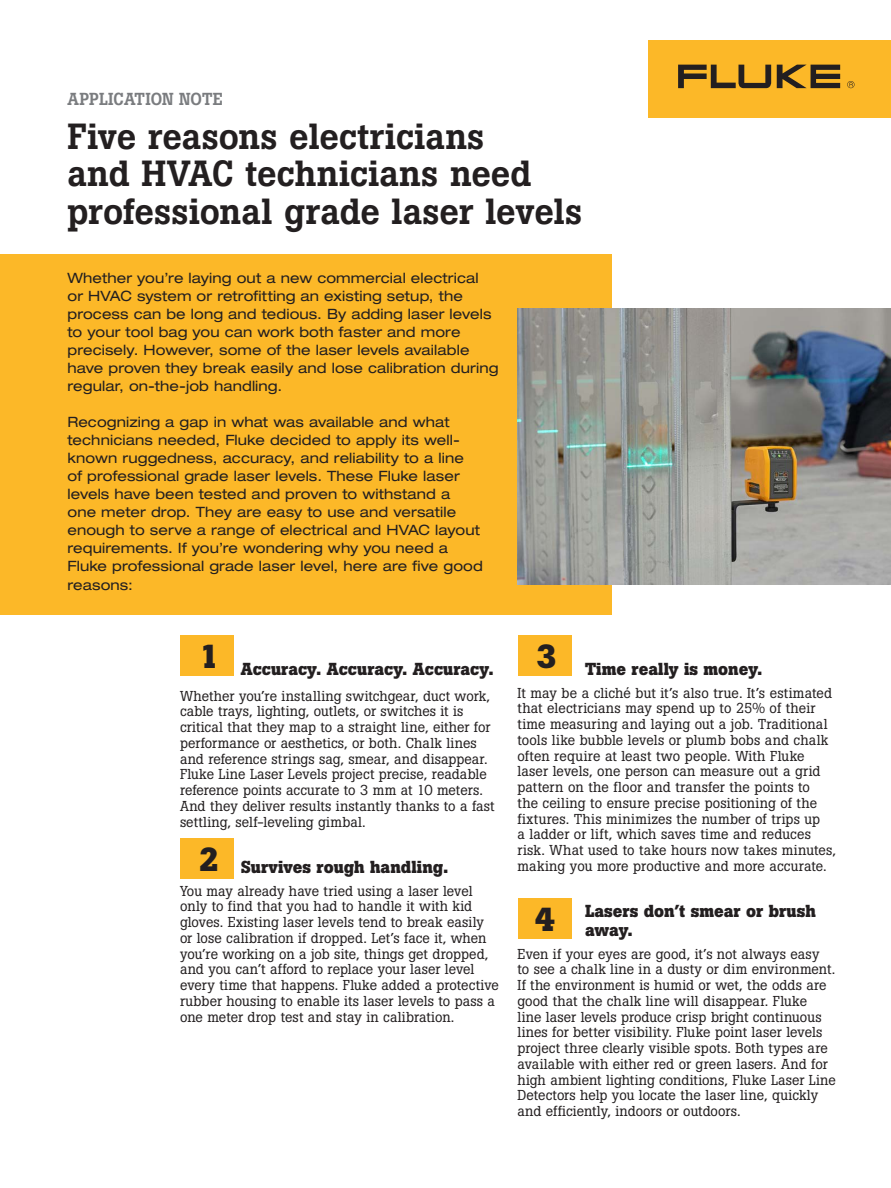
<style>
.page{position:relative;width:891px;height:1188px;background:#fff}
.page>*{position:absolute;margin:0;border:0;box-sizing:border-box;transform-origin:0 0}
.Headline{font:500 36px/37.5px "Boton Pro";color:#231f20}
.Number{font:700 33px "Boton Pro";color:#231f20}
.Subhead_1{font:700 17.25px/18.8px "Boton Pro";letter-spacing:.005em;color:#231f20}
.Document_title{font:500 17.25px "Boton Pro";letter-spacing:.005em;color:#7a7c7f}
.Body{font:14.25px/15.8px "Boton Pro";letter-spacing:.005em;color:#231f20}
.Intro_body{font:expanded 14.25px/18.1px "Helvetica Neue LT Pro";letter-spacing:.005em;color:#231f20}
</style>
<div class="page">
<div style="left:0;top:254px;width:612px;height:360px;background:#fcb828"></div>
<div style="left:648px;top:40px;width:243px;height:78px;background:#fcb828"></div>
<svg style="left:777px;top:65px;width:63px;height:23px"></svg>
<svg style="left:678px;top:65px;width:93px;height:23px"></svg>
<svg style="left:847px;top:81px;width:8px;height:7px"></svg>
<div style="left:180px;top:635px;width:54px;height:41px;background:#fcb828"></div>
<div style="left:180px;top:839px;width:54px;height:40px;background:#fcb828"></div>
<img style="left:518px;top:309px;width:373px;height:276px">
<div style="left:518px;top:635px;width:54px;height:41px;background:#fcb828"></div>
<div style="left:518px;top:899px;width:54px;height:40px;background:#fcb828"></div>
<p class="Document_title" style="left:68px;top:88px;width:157px">APPLICATION NOTE</p>
<p class="Headline" style="left:68px;top:117px;width:516px">Five reasons electricians<br>and HVAC technicians need professional grade laser levels</p>
<p class="Intro_body" style="left:68px;top:269px;width:432px">Whether you’re laying out a new commercial electrical<br>or HVAC system or retrofitting an existing setup, the process can be long and tedious. By adding laser levels to your tool bag you can work both faster and more precisely. However, some of the laser levels available have proven they break easily and lose calibration during regular, on-the-job handling.</p>
<p class="Intro_body" style="left:68px;top:413px;width:417px">Recognizing a gap in what was available and what technicians needed, Fluke decided to apply its well&shy;known ruggedness, accuracy, and reliability to a line<br>of professional grade laser levels. These Fluke laser levels have been tested and proven to withstand a<br>one meter drop. They are easy to use and versatile enough to serve a range of electrical and HVAC layout requirements. If you’re wondering why you need a Fluke professional grade laser level, here are five good reasons:</p>
<p class="Number" style="left:199px;top:635px;width:22px">1</p>
<p class="Subhead_1" style="left:241px;top:660px;width:255px">Accuracy. Accuracy. Accuracy.</p>
<p class="Body" style="left:180px;top:688px;width:316px">Whether you’re installing switchgear, duct work, cable trays, lighting, outlets, or switches it is critical that they map to a straight line, either for performance or aesthetics, or both. Chalk lines and reference strings sag, smear, and disappear.<br>Fluke Line Laser Levels project precise, readable reference points accurate to 3 mm at 10 meters.<br>And they deliver results instantly thanks to a fast settling, self-leveling gimbal.</p>
<p class="Subhead_1" style="left:241px;top:858px;width:209px">Survives rough handling.</p>
<p class="Body" style="left:180px;top:883px;width:320px">You may already have tried using a laser level only to find that you had to handle it with kid gloves. Existing laser levels tend to break easily or lose calibration if dropped. Let’s face it, when you’re working on a job site, things get dropped, and you can’t afford to replace your laser level every time that happens. Fluke added a protective rubber housing to enable its laser levels to pass a one meter drop test and stay in calibration.</p>
<p class="Number" style="left:199px;top:838px;width:22px">2</p>
<p class="Number" style="left:536px;top:635px;width:22px">3</p>
<p class="Subhead_1" style="left:585px;top:660px;width:179px">Time really is money.</p>
<p class="Body" style="left:518px;top:685px;width:320px">It may be a cliché but it’s also true. It’s estimated that electricians may spend up to 25% of their time measuring and laying out a job. Traditional tools like bubble levels or plumb bobs and chalk often require at least two people. With Fluke laser levels, one person can measure out a grid pattern on the floor and transfer the points to<br>the ceiling to ensure precise positioning of the fixtures. This minimizes the number of trips up<br>a ladder or lift, which saves time and reduces risk. What used to take hours now takes minutes, making you more productive and more accurate.</p>
<p class="Subhead_1" style="left:585px;top:902px;width:232px">Lasers don’t smear or brush away.</p>
<p class="Body" style="left:518px;top:946px;width:320px">Even if your eyes are good, it’s not always easy<br>to see a chalk line in a dusty or dim environment.<br>If the environment is humid or wet, the odds are good that the chalk line will disappear. Fluke<br>line laser levels produce crisp bright continuous lines for better visibility. Fluke point laser levels project three clearly visible spots. Both types are available with either red or green lasers. And for high ambient lighting conditions, Fluke Laser Line Detectors help you locate the laser line, quickly and efficiently, indoors or outdoors.</p>
<p class="Number" style="left:535px;top:898px;width:22px">4</p>
</div>
